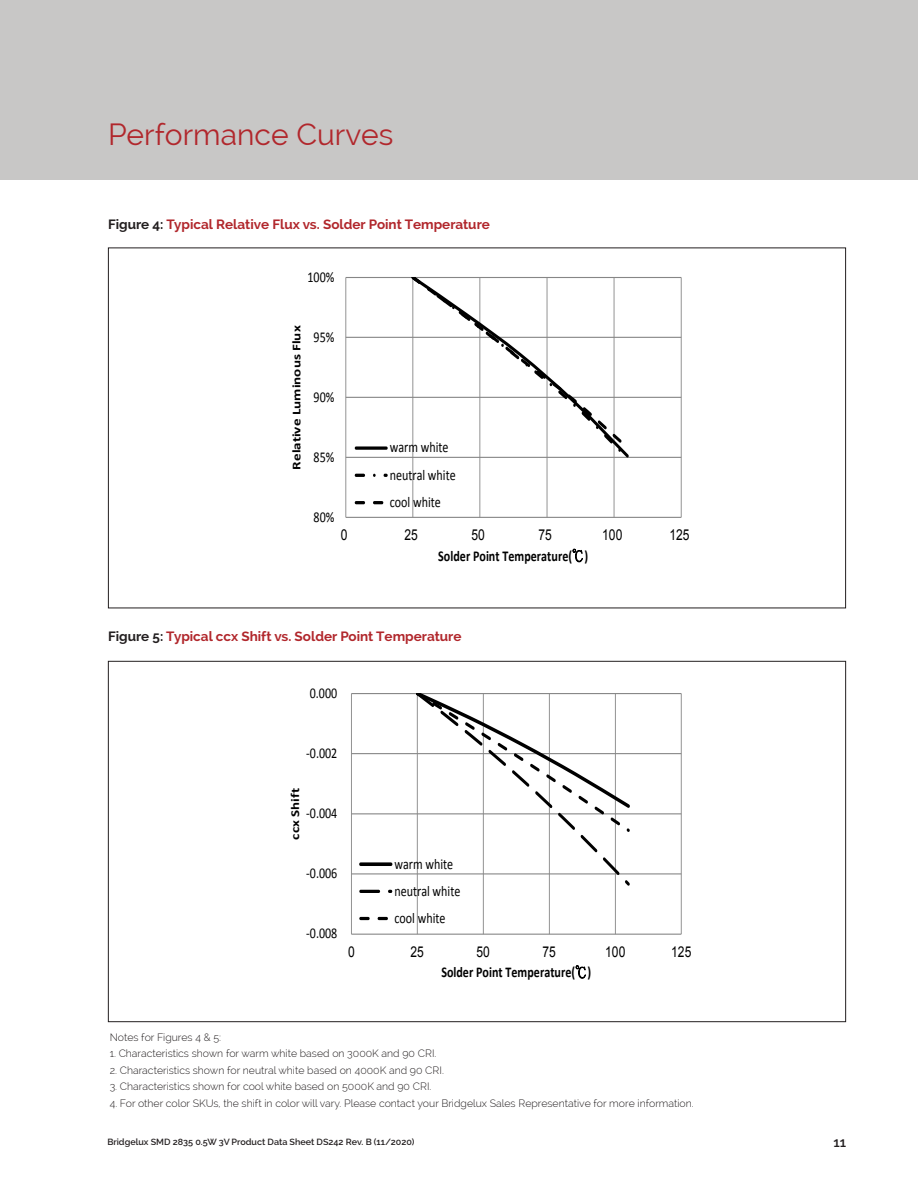
<style>
.page{position:relative;width:918px;height:1188px;background:#fff}
.page>*{position:absolute;margin:0;border:0;box-sizing:border-box;transform-origin:0 0}
.section_header{font:30px "Raleway";color:#b1272c}
.t1{font:15px/27.3px "Calibri";color:#000;scale:.8 1}
.t2{font:700 15px "Calibri";letter-spacing:.005em;color:#000;scale:.8 1}
.t3{font:15px "Arial";color:#000;scale:.8 1}
.t4{font:14.85px/27.2px "Calibri";color:#000;scale:.81 1}
.t5{font:700 14.85px "Calibri";letter-spacing:.005em;color:#000;scale:.81 1}
.t6{font:14.85px "Arial";color:#000;scale:.81 1}
.main_text_block{font:700 13.5px "Raleway";color:#b1272c}
.t7{font:600 13.5px "Raleway";color:#231f20}
.t8{font:700 12px "Calibri";color:#000;scale:1.25 1}
.t9{font:700 12px "Calibri";color:#000;scale:1.24 1}
.main_text_block-2{font:300 10.5px "Raleway";color:#231f20}
.t10{font:600 9px "Raleway";color:#231f20}
.s1{color:#231f20}
.s2{font-family:"Ming Li U";font-weight:400}
</style>
<div class="page">
<div style="left:0;top:0;width:918px;height:180px;background:#c8c7c6"></div>
<hr style="left:346px;top:457px;width:335px;height:1px;background:#868686">
<hr style="left:346px;top:397px;width:335px;height:1px;background:#868686">
<hr style="left:346px;top:337px;width:335px;height:1px;background:#868686">
<hr style="left:346px;top:277px;width:335px;height:1px;background:#868686">
<hr style="left:412px;top:278px;width:1px;height:239px;background:#868686">
<hr style="left:479px;top:278px;width:1px;height:239px;background:#868686">
<hr style="left:547px;top:278px;width:1px;height:239px;background:#868686">
<hr style="left:614px;top:278px;width:1px;height:239px;background:#868686">
<hr style="left:681px;top:278px;width:1px;height:239px;background:#868686">
<hr style="left:345px;top:278px;width:1px;height:239px;background:#868686">
<hr style="left:346px;top:517px;width:335px;height:1px;background:#868686">
<svg style="left:409px;top:277px;width:222px;height:186px"></svg>
<hr style="left:356px;top:447px;width:30px;height:3px;background:#000">
<svg style="left:356px;top:474px;width:30px;height:3px"></svg>
<svg style="left:356px;top:501px;width:28px;height:3px"></svg>
<hr style="left:351px;top:934px;width:330px;height:1px;background:#868686">
<hr style="left:351px;top:873px;width:330px;height:1px;background:#868686">
<hr style="left:351px;top:813px;width:330px;height:1px;background:#868686">
<hr style="left:351px;top:753px;width:330px;height:1px;background:#868686">
<hr style="left:417px;top:694px;width:1px;height:240px;background:#868686">
<hr style="left:483px;top:694px;width:1px;height:240px;background:#868686">
<hr style="left:549px;top:694px;width:1px;height:240px;background:#868686">
<hr style="left:615px;top:694px;width:1px;height:240px;background:#868686">
<hr style="left:681px;top:694px;width:1px;height:240px;background:#868686">
<hr style="left:351px;top:694px;width:1px;height:240px;background:#868686">
<hr style="left:351px;top:693px;width:330px;height:1px;background:#868686">
<svg style="left:414px;top:693px;width:218px;height:196px"></svg>
<hr style="left:361px;top:863px;width:30px;height:3px;background:#000">
<svg style="left:361px;top:890px;width:30px;height:3px"></svg>
<svg style="left:361px;top:917px;width:27px;height:3px"></svg>
<p class="section_header" style="left:108px;top:117px;width:287px">Performance Curves</p>
<p class="main_text_block" style="left:108px;top:216px;width:384px"><span class="s1">Figure 4:</span> Typical Relative Flux vs. Solder Point Temperature</p>
<p class="t1" style="left:307px;top:263px;width:35px">100%</p>
<p class="t8" style="left:289px;top:470px;width:117px;rotate:-90deg">Relative Luminous Flux</p>
<p class="t1" style="left:314px;top:323px;width:28px">95%</p>
<p class="t1" style="left:314px;top:383px;width:28px">90%</p>
<p class="t1" style="left:314px;top:443px;width:28px">85%</p>
<p class="t1" style="left:314px;top:503px;width:28px">80%</p>
<p class="t1" style="left:390px;top:434px;width:84px">warm white neutral white cool white</p>
<p class="t3" style="left:341px;top:525px;width:10px">0</p>
<p class="t3" style="left:404px;top:525px;width:18px">25</p>
<p class="t3" style="left:471px;top:525px;width:18px">50</p>
<p class="t3" style="left:539px;top:525px;width:18px">75</p>
<p class="t3" style="left:602px;top:525px;width:27px">100</p>
<p class="t3" style="left:669px;top:525px;width:27px">125</p>
<p class="t2" style="left:438px;top:546px;width:189px">Solder Point Temperature(<span class="s2">℃</span>)</p>
<p class="main_text_block" style="left:108px;top:629px;width:355px"><span class="s1">Figure 5:</span> Typical ccx Shift vs. Solder Point Temperature</p>
<p class="t4" style="left:310px;top:679px;width:36px">0.000</p>
<p class="t4" style="left:306px;top:739px;width:40px">-0.002</p>
<p class="t9" style="left:288px;top:840px;width:43px;rotate:-90deg">ccx Shift</p>
<p class="t4" style="left:306px;top:800px;width:40px">-0.004</p>
<p class="t4" style="left:306px;top:860px;width:40px">-0.006</p>
<p class="t4" style="left:306px;top:920px;width:40px">-0.008</p>
<p class="t4" style="left:394px;top:850px;width:83px">warm white neutral white cool white</p>
<p class="t6" style="left:348px;top:942px;width:10px">0</p>
<p class="t6" style="left:411px;top:942px;width:18px">25</p>
<p class="t6" style="left:477px;top:942px;width:18px">50</p>
<p class="t6" style="left:543px;top:942px;width:18px">75</p>
<p class="t6" style="left:605px;top:942px;width:26px">100</p>
<p class="t6" style="left:671px;top:942px;width:26px">125</p>
<p class="t5" style="left:441px;top:963px;width:187px">Solder Point Temperature(<span class="s2">℃</span>)</p>
<p class="main_text_block-2" style="left:110px;top:1031px;width:113px">Notes for Figures 4 &amp; 5:</p>
<p class="main_text_block-2" style="left:110px;top:1048px;width:328px">1. Characteristics shown for warm white based on 3000K and 90 CRI.</p>
<p class="main_text_block-2" style="left:110px;top:1064px;width:336px">2. Characteristics shown for neutral white based on 4000K and 90 CRI.</p>
<p class="main_text_block-2" style="left:110px;top:1081px;width:323px">3. Characteristics shown for cool white based on 5000K and 90 CRI.</p>
<p class="main_text_block-2" style="left:110px;top:1097px;width:585px">4. For other color SKUs, the shift in color will vary. Please contact your Bridgelux Sales Representative for more information.</p>
<p class="t10" style="left:107px;top:1137px;width:309px">Bridgelux SMD 2835 0.5W 3V Product Data Sheet DS242 Rev. B (11/2020)</p>
<p class="t7" style="left:833px;top:1134px;width:14px">11</p>
</div>
